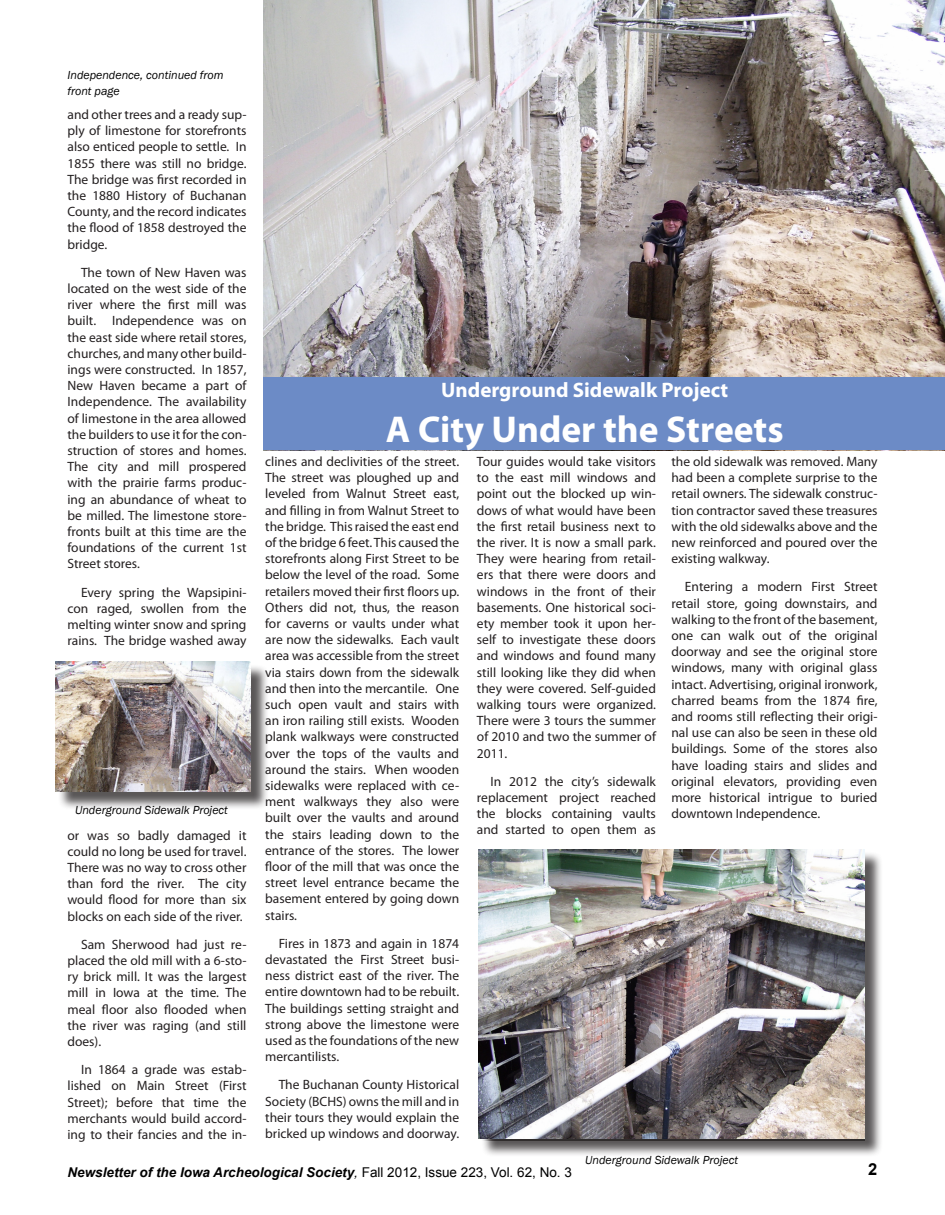
<style>
.page{position:relative;width:945px;height:1215px;background:#fff}
.page>*{position:absolute;margin:0;border:0;box-sizing:border-box;transform-origin:0 0}
.Title_2{font:700 37.5px "Myriad Pro";color:#fff}
.Hard_White{font:700 21px "Myriad Pro";color:#fff}
.t1{font:700 16.5px "Arial";color:#000}
.Body_2{font:13.5px/16.2px "Myriad Pro";color:#231f20;text-align:justify}
.t2{font:italic 700 13.5px "Arial";color:#000}
.t3{font:italic 12px/16.5px "Franklin Gothic";color:#000}
.s1{font-weight:400}
.s2{font-weight:400;font-style:normal}
</style>
<div class="page">
<img style="left:264px;top:0;width:681px;height:378px">
<div style="left:481px;top:851px;width:402px;height:307px;background:#231f20;opacity:.75"></div>
<img style="left:478px;top:849px;width:387px;height:290px">
<div style="left:57px;top:664px;width:213px;height:146px;background:#231f20;opacity:.75"></div>
<img style="left:55px;top:662px;width:196px;height:130px">
<div style="left:264px;top:378px;width:681px;height:72px;background:#6c8bc6"></div>
<p class="t3" style="left:68px;top:67px;width:158px">Independence, continued from front page</p>
<p class="Body_2" style="left:68px;top:106px;width:181px">and other trees and a ready sup&shy;ply of limestone for storefronts also enticed people to settle. In 1855 there was still no bridge.<br>The bridge was first recorded in the 1880 History of Buchanan County, and the record indicates the flood of 1858 destroyed the bridge.</p>
<p class="Body_2" style="left:68px;top:264px;width:181px;text-indent:14px">The town of New Haven was located on the west side of the river where the first mill was built. Independence was on the east side where retail stores, churches, and many other build&shy;ings were constructed. In 1857, New Haven became a part of Independence. The availability of limestone in the area allowed the builders to use it for the con&shy;struction of stores and homes.<br>The city and mill prospered with the prairie farms produc&shy;ing an abundance of wheat to be milled. The limestone store&shy;fronts built at this time are the foundations of the current 1st Street stores.</p>
<p class="Body_2" style="left:68px;top:584px;width:181px;text-indent:14px">Every spring the Wapsipini&shy;con raged, swollen from the melting winter snow and spring rains. The bridge washed away</p>
<p class="t3" style="left:75px;top:802px;width:154px">Underground Sidewalk Project</p>
<p class="Body_2" style="left:68px;top:827px;width:181px">or was so badly damaged it could no long be used for travel.<br>There was no way to cross other than ford the river. The city would flood for more than six blocks on each side of the river.</p>
<p class="Body_2" style="left:68px;top:936px;width:181px;text-indent:14px">Sam Sherwood had just re&shy;placed the old mill with a 6-sto&shy;ry brick mill. It was the largest mill in Iowa at the time. The meal floor also flooded when the river was raging (and still does).</p>
<p class="Body_2" style="left:68px;top:1061px;width:181px;text-indent:14px">In 1864 a grade was estab&shy;lished on Main Street (First Street); before that time the merchants would build accord&shy;ing to their fancies and the in-</p>
<p class="Hard_White" style="left:441px;top:376px;width:289px">Underground Sidewalk Project</p>
<p class="Title_2" style="left:386px;top:405px;width:399px">A City Under the Streets</p>
<p class="Body_2" style="left:265px;top:453px;width:196px">clines and declivities of the street.<br>The street was ploughed up and leveled from Walnut Street east, and filling in from Walnut Street to the bridge. This raised the east end of the bridge 6 feet. This caused the storefronts along First Street to be below the level of the road. Some retailers moved their first floors up.<br>Others did not, thus, the reason for caverns or vaults under what are now the sidewalks. Each vault area was accessible from the street via stairs down from the sidewalk and then into the mercantile. One such open vault and stairs with an iron railing still exists. Wooden plank walkways were constructed over the tops of the vaults and around the stairs. When wooden sidewalks were replaced with ce&shy;ment walkways they also were built over the vaults and around the stairs leading down to the entrance of the stores. The lower floor of the mill that was once the street level entrance became the basement entered by going down stairs.</p>
<p class="Body_2" style="left:265px;top:935px;width:196px;text-indent:14px">Fires in 1873 and again in 1874 devastated the First Street busi&shy;ness district east of the river. The entire downtown had to be rebuilt.<br>The buildings setting straight and strong above the limestone were used as the foundations of the new mercantilists.</p>
<p class="Body_2" style="left:265px;top:1077px;width:196px;text-indent:14px">The Buchanan County Historical Society (BCHS) owns the mill and in their tours they would explain the bricked up windows and doorway.</p>
<p class="Body_2" style="left:477px;top:453px;width:181px">Tour guides would take visitors to the east mill windows and point out the blocked up win&shy;dows of what would have been the first retail business next to the river. It is now a small park.<br>They were hearing from retail&shy;ers that there were doors and windows in the front of their basements. One historical soci&shy;ety member took it upon her&shy;self to investigate these doors and windows and found many still looking like they did when they were covered. Self-guided walking tours were organized.<br>There were 3 tours the summer of 2010 and two the summer of 2011.</p>
<p class="Body_2" style="left:477px;top:773px;width:181px;text-indent:14px">In 2012 the city’s sidewalk replacement project reached the blocks containing vaults and started to open them as</p>
<p class="Body_2" style="left:671px;top:453px;width:208px">the old sidewalk was removed. Many had been a complete surprise to the retail owners. The sidewalk construc&shy;tion contractor saved these treasures with the old sidewalks above and the new reinforced and poured over the existing walkway.</p>
<p class="Body_2" style="left:671px;top:579px;width:208px;text-indent:14px">Entering a modern First Street retail store, going downstairs, and walking to the front of the basement, one can walk out of the original doorway and see the original store windows, many with original glass intact. Advertising, original ironwork, charred beams from the 1874 fire, and rooms still reflecting their origi&shy;nal use can also be seen in these old buildings. Some of the stores also have loading stairs and slides and original elevators, providing even more historical intrigue to buried downtown Independence.</p>
<p class="t3" style="left:585px;top:1152px;width:154px">Underground Sidewalk Project</p>
<p class="t2" style="left:68px;top:1163px;width:506px">Newsletter of the Iowa Archeological Society<span class="s1">,</span> <span class="s2">Fall 2012, Issue 223, Vol. 62, No. 3</span></p>
<p class="t1" style="left:868px;top:1158px;width:11px">2</p>
</div>
